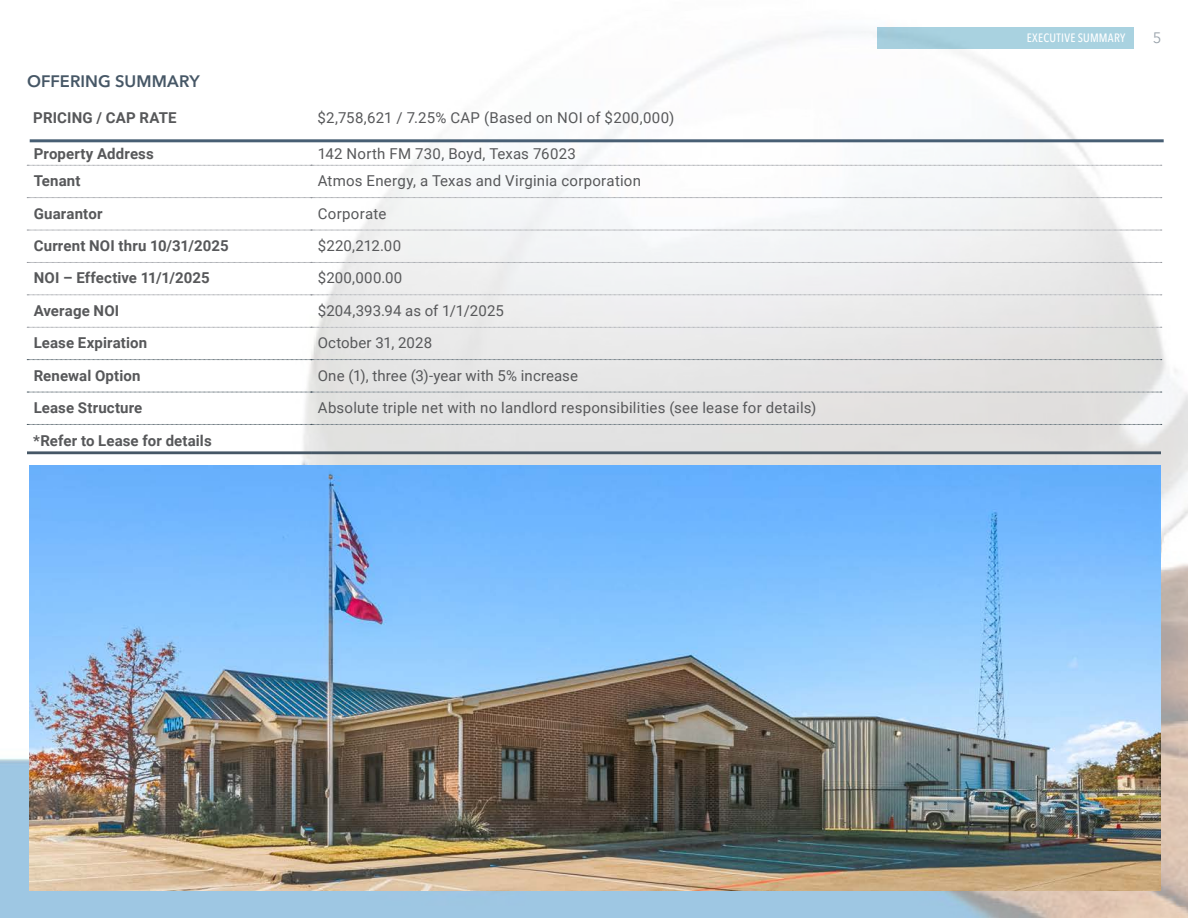
<style>
.page{position:relative;width:1188px;height:918px;background:#fff}
.page>*{position:absolute;margin:0;border:0;box-sizing:border-box;transform-origin:0 0}
.Page_title_upper_left{font:600 16.5px "Avenir Next LT Pro";letter-spacing:.005em;color:#465766}
.Body_Left_copy{font:15px "Roboto";letter-spacing:.015em;color:#57585a}
.Table_Bold_Left_Align{font:700 15px "Roboto";letter-spacing:.01em;color:#57585a}
.Table_Bold_Left_Align-2{font:15px "Roboto";letter-spacing:.005em;color:#57585a}
.t1{font:15px "Avenir Next LT Pro";color:#465766}
.t2{font:500 condensed 12px "Avenir Next LT Pro";letter-spacing:.02em;color:#fff}
</style>
<div class="page">
<img style="left:0;top:27px;width:1188px;height:891px">
<svg style="left:27px;top:197px;width:1135px;height:1px"></svg>
<svg style="left:27px;top:230px;width:1135px;height:1px"></svg>
<svg style="left:27px;top:262px;width:1135px;height:1px"></svg>
<hr style="left:27px;top:451px;width:284px;height:3px;background:#465766">
<hr style="left:311px;top:451px;width:850px;height:3px;background:#465766">
<svg style="left:27px;top:424px;width:1135px;height:1px"></svg>
<svg style="left:27px;top:295px;width:1135px;height:1px"></svg>
<svg style="left:27px;top:327px;width:1135px;height:1px"></svg>
<svg style="left:27px;top:359px;width:1135px;height:1px"></svg>
<svg style="left:27px;top:392px;width:1135px;height:1px"></svg>
<svg style="left:27px;top:165px;width:1135px;height:1px"></svg>
<hr style="left:30px;top:139px;width:1134px;height:3px;background:#485f74">
<img style="left:30px;top:465px;width:1131px;height:426px">
<p class="Page_title_upper_left" style="left:27px;top:71px;width:174px">OFFERING SUMMARY</p>
<p class="Table_Bold_Left_Align" style="left:33px;top:107px;width:145px">PRICING / CAP RATE</p>
<p class="Body_Left_copy" style="left:317px;top:107px;width:359px">$2,758,621 / 7.25% CAP (Based on NOI of $200,000)</p>
<p class="Table_Bold_Left_Align" style="left:34px;top:143px;width:122px">Property Address</p>
<p class="Body_Left_copy" style="left:318px;top:143px;width:260px">142 North FM 730, Boyd, Texas 76023</p>
<p class="Table_Bold_Left_Align" style="left:34px;top:170px;width:48px">Tenant</p>
<p class="Body_Left_copy" style="left:318px;top:170px;width:325px">Atmos Energy, a Texas and Virginia corporation</p>
<p class="Table_Bold_Left_Align" style="left:34px;top:203px;width:70px">Guarantor</p>
<p class="Body_Left_copy" style="left:318px;top:203px;width:70px">Corporate</p>
<p class="Table_Bold_Left_Align" style="left:34px;top:235px;width:197px">Current NOI thru 10/31/2025</p>
<p class="Table_Bold_Left_Align-2" style="left:318px;top:235px;width:85px">$220,212.00</p>
<p class="Table_Bold_Left_Align" style="left:34px;top:268px;width:178px">NOI – Effective 11/1/2025</p>
<p class="Table_Bold_Left_Align-2" style="left:318px;top:268px;width:86px">$200,000.00</p>
<p class="Table_Bold_Left_Align" style="left:34px;top:300px;width:87px">Average NOI</p>
<p class="Table_Bold_Left_Align-2" style="left:318px;top:300px;width:188px">$204,393.94 as of 1/1/2025</p>
<p class="Table_Bold_Left_Align" style="left:34px;top:332px;width:115px">Lease Expiration</p>
<p class="Table_Bold_Left_Align-2" style="left:318px;top:332px;width:116px">October 31, 2028</p>
<p class="Table_Bold_Left_Align" style="left:34px;top:365px;width:108px">Renewal Option</p>
<p class="Table_Bold_Left_Align-2" style="left:318px;top:365px;width:262px">One (1), three (3)-year with 5% increase</p>
<p class="Table_Bold_Left_Align" style="left:34px;top:397px;width:110px">Lease Structure</p>
<p class="Body_Left_copy" style="left:318px;top:397px;width:500px">Absolute triple net with no landlord responsibilities (see lease for details)</p>
<p class="Table_Bold_Left_Align" style="left:33px;top:431px;width:180px">*Refer to Lease for details</p>
<p class="t2" style="left:1027px;top:31px;width:100px">EXECUTIVE SUMMARY</p>
<p class="t1" style="left:1153px;top:29px;width:10px">5</p>
</div>
